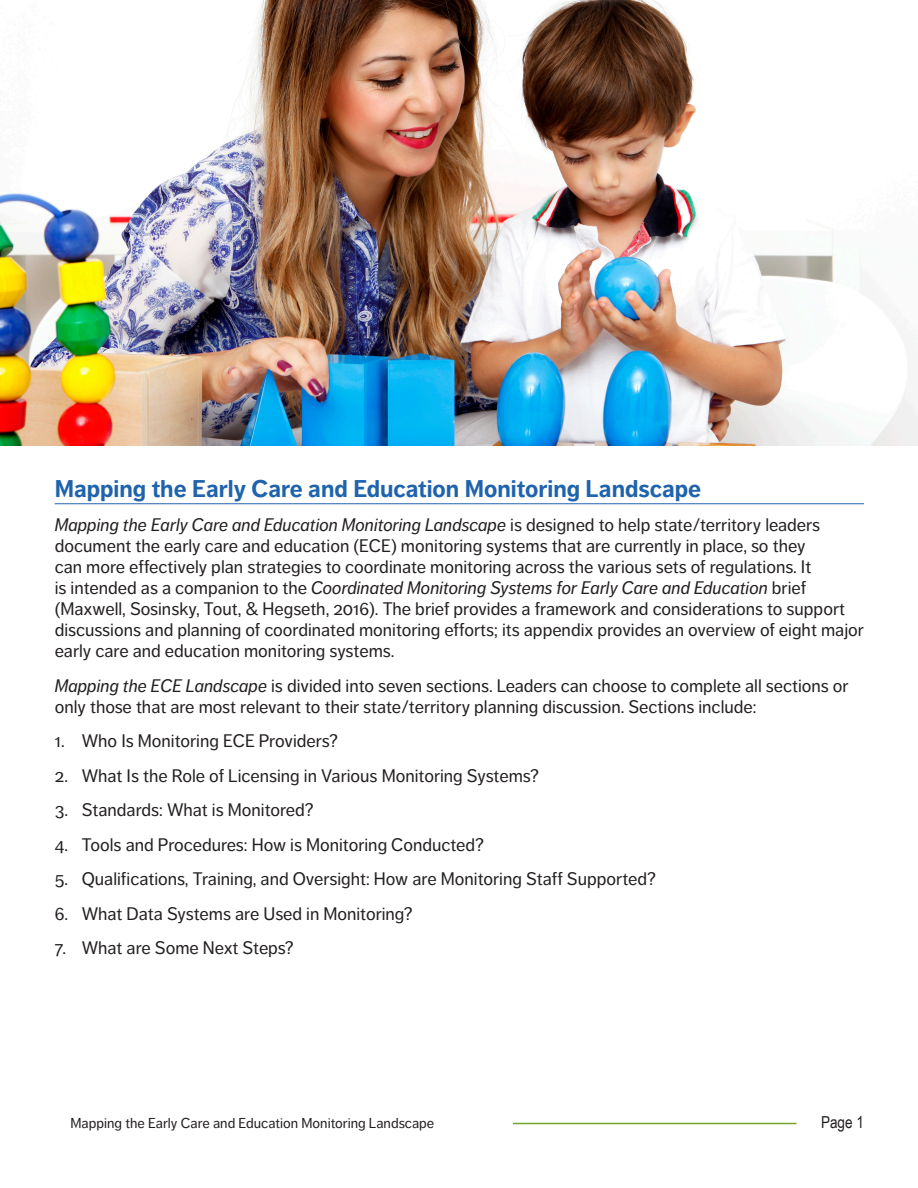
<style>
.page{position:relative;width:918px;height:1188px;background:#fff}
.page>*{position:absolute;margin:0;border:0;box-sizing:border-box;transform-origin:0 0}
.t1{font:700 24px "Dagny Pro";color:#2063ad}
.t2{font:18px/21px "Dagny Pro";color:#231f20}
.t3{font:16.5px "Arial Narrow";color:#231f20}
.t4{font:14.25px "Dagny Pro";color:#231f20}
.s1{font-style:italic}
</style>
<div class="page">
<hr style="left:513px;top:1123px;width:283px;height:1px;background:#77a52a">
<hr style="left:55px;top:504px;width:809px;height:1px;background:#2063ad">
<img style="left:0;top:0;width:918px;height:446px">
<h2 class="t1" style="left:55px;top:474px;width:648px">Mapping the Early Care and Education Monitoring Landscape</h2>
<p class="t2" style="left:55px;top:515px;width:811px"><span class="s1">Mapping the Early Care and Education Monitoring Landscape</span> is designed to help state/territory leaders document the early care and education (ECE) monitoring systems that are currently in place, so they<br>can more effectively plan strategies to coordinate monitoring across the various sets of regulations. It<br>is intended as a companion to the <span class="s1">Coordinated Monitoring Systems for Early Care and Education</span> brief (Maxwell, Sosinsky, Tout, &amp; Hegseth, 2016). The brief provides a framework and considerations to support discussions and planning of coordinated monitoring efforts; its appendix provides an overview of eight major early care and education monitoring systems.</p>
<p class="t2" style="left:55px;top:675px;width:795px"><span class="s1">Mapping the ECE Landscape</span> is divided into seven sections. Leaders can choose to complete all sections or only those that are most relevant to their state/territory planning discussion. Sections include:</p>
<p class="t2" style="left:55px;top:731px;width:285px">1. Who Is Monitoring ECE Providers?</p>
<p class="t2" style="left:55px;top:765px;width:486px">2. What Is the Role of Licensing in Various Monitoring Systems?</p>
<p class="t2" style="left:55px;top:800px;width:260px">3. Standards: What is Monitored?</p>
<p class="t2" style="left:55px;top:834px;width:431px">4. Tools and Procedures: How is Monitoring Conducted?</p>
<p class="t2" style="left:55px;top:869px;width:603px">5. Qualifications, Training, and Oversight: How are Monitoring Staff Supported?</p>
<p class="t2" style="left:55px;top:903px;width:359px">6. What Data Systems are Used in Monitoring?</p>
<p class="t2" style="left:55px;top:938px;width:240px">7. What are Some Next Steps?</p>
<p class="t4" style="left:70px;top:1115px;width:365px">Mapping the Early Care and Education Monitoring Landscape</p>
<p class="t3" style="left:821px;top:1110px;width:44px">Page 1</p>
</div>
